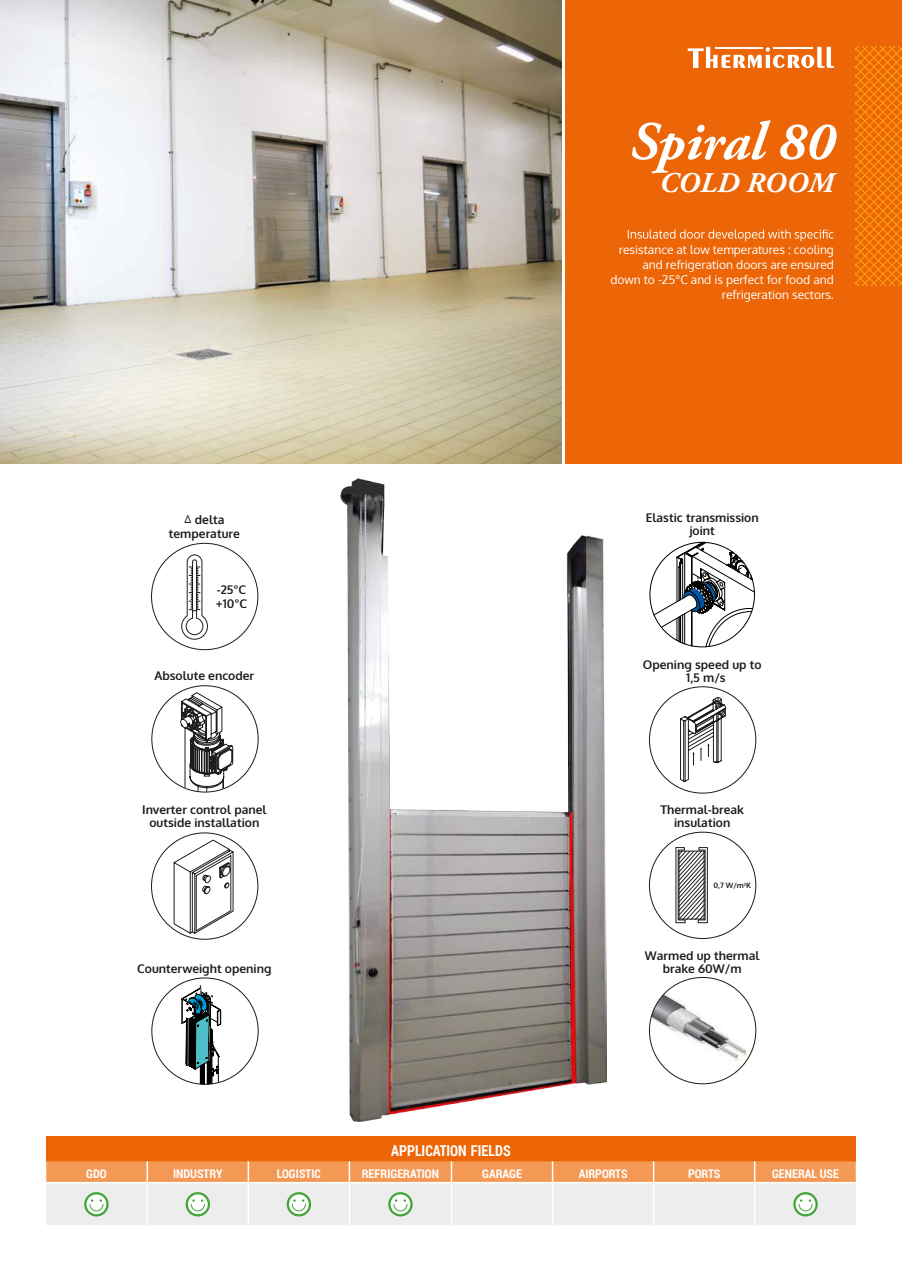
<style>
.page{position:relative;width:902px;height:1272px;background:#fff}
.page>*{position:absolute;margin:0;border:0;box-sizing:border-box;transform-origin:0 0}
.t1{font:italic 700 54px "Adobe Garamond Pro";color:#fff}
.t2{font:italic 700 28.5px "Adobe Garamond Pro";letter-spacing:.015em;color:#fff}
.t3{font:700 15px "Roboto Condensed";color:#fff;scale:.94 1}
.t4{font:700 12px/13.5px "Oxygen";color:#1d1d1b;text-align:center}
.t5{font:12px/15px "Oxygen";color:#fff;text-align:right}
.t6{font:700 12px "Roboto Condensed";color:#fff}
.t7{font:700 7.5px "Oxygen";color:#1d1d1b}
</style>
<div class="page">
<div style="left:566px;top:0;width:335px;height:463px;background:#ec6608"></div>
<svg style="left:687px;top:47px;width:146px;height:21px"></svg>
<hr style="left:715px;top:47px;width:47px;height:2px;background:#fff">
<hr style="left:773px;top:47px;width:39px;height:2px;background:#fff">
<svg style="left:855px;top:47px;width:46px;height:238px"></svg>
<svg style="left:627px;top:229px;width:206px;height:12px"></svg>
<img style="left:0;top:0;width:561px;height:463px">
<div style="left:46px;top:1135px;width:809px;height:26px;background:#ec6608"></div>
<svg style="left:46px;top:1161px;width:809px;height:64px;background:#edd1b9"></svg>
<img style="left:340px;top:478px;width:266px;height:643px">
<svg style="left:181px;top:985px;width:40px;height:100px"></svg>
<svg style="left:173px;top:839px;width:60px;height:94px"></svg>
<svg style="left:181px;top:554px;width:27px;height:85px"></svg>
<svg style="left:180px;top:692px;width:53px;height:99px"></svg>
<svg style="left:675px;top:847px;width:32px;height:76px"></svg>
<div style="left:678px;top:850px;width:26px;height:69px;border:1px solid #1d1d1b"></div>
<img style="left:649px;top:980px;width:98px;height:82px">
<svg style="left:680px;top:697px;width:45px;height:84px"></svg>
<svg style="left:653px;top:541px;width:102px;height:106px"></svg>
<h1 class="t1" style="left:629px;top:111px;width:206px">Spiral 80</h1>
<h2 class="t2" style="left:659px;top:166px;width:176px">COLD ROOM</h2>
<p class="t5" style="left:610px;top:242px;width:225px">resistance at low temperatures : cooling and refrigeration doors are ensured down to -25°C and is perfect for food and refrigeration sectors.</p>
<p class="t4" style="left:169px;top:513px;width:73px">∆ delta temperature</p>
<p class="t4" style="left:645px;top:511px;width:115px">Elastic transmission joint</p>
<p class="t4" style="left:216px;top:583px;width:33px;text-align:left">-25°C +10°C</p>
<p class="t4" style="left:154px;top:669px;width:101px">Absolute encoder</p>
<p class="t4" style="left:142px;top:803px;width:126px">Inverter control panel outside installation</p>
<p class="t4" style="left:137px;top:961px;width:136px">Counterweight opening</p>
<p class="t3" style="left:391px;top:1140px;width:128px">APPLICATION FIELDS</p>
<p class="t4" style="left:686px;top:658px;width:77px;text-align:left;text-indent:-43px">Opening speed up to<br>1,5 m/s</p>
<p class="t4" style="left:660px;top:803px;width:85px">Thermal-break insulation</p>
<p class="t7" style="left:713px;top:880px;width:39px">0,7 W/m<sup>2</sup>K</p>
<p class="t4" style="left:644px;top:949px;width:116px">Warmed up thermal brake 60W/m</p>
<p class="t6" style="left:86px;top:1165px;width:22px">GDO</p>
<p class="t6" style="left:173px;top:1165px;width:51px">INDUSTRY</p>
<p class="t6" style="left:277px;top:1165px;width:45px">LOGISTIC</p>
<p class="t6" style="left:362px;top:1165px;width:79px">REFRIGERATION</p>
<p class="t6" style="left:482px;top:1165px;width:41px">GARAGE</p>
<p class="t6" style="left:578px;top:1165px;width:50px">AIRPORTS</p>
<p class="t6" style="left:688px;top:1165px;width:34px">PORTS</p>
<p class="t6" style="left:772px;top:1165px;width:68px">GENERAL USE</p>
</div>
